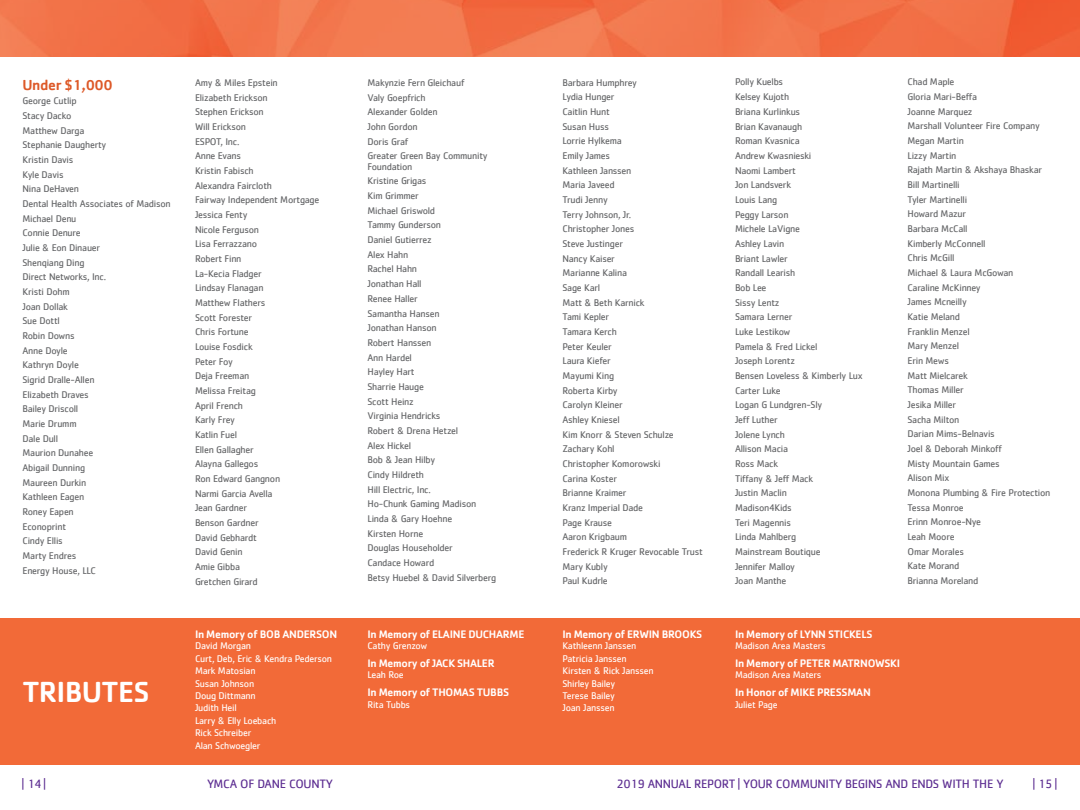
<style>
.page{position:relative;width:1080px;height:810px;background:#fff}
.page>*{position:absolute;margin:0;border:0;box-sizing:border-box;transform-origin:0 0}
.t1{font:500 30px "Cachet";letter-spacing:-.025em;color:#fff}
.t2{font:500 15px "Cachet";letter-spacing:-.025em;color:#dd5928}
.t3{font:12.5px "Cachet";letter-spacing:-.025em;color:#5c2d91}
.t4{font:500 11.25px "Cachet";letter-spacing:-.025em;color:#fff}
.t5{font:10px/14.6px "Cachet";letter-spacing:-.025em;color:#636466}
.t6{font:10px/12.4px "Cachet";letter-spacing:-.025em;color:#fff}
</style>
<div class="page">
<svg style="left:0;top:0;width:1080px;height:56px;background:#f27248"></svg>
<div style="left:0;top:619px;width:1080px;height:146px;background:#f26a38"></div>
<h2 class="t2" style="left:22px;top:75px;width:92px">Under $1,000</h2>
<p class="t5" style="left:22px;top:93px;width:150px">George Cutlip<br>Stacy Dacko<br>Matthew Darga<br>Stephanie Daugherty<br>Kristin Davis<br>Kyle Davis<br>Nina DeHaven<br>Dental Health Associates of Madison<br>Michael Denu<br>Connie Denure<br>Julie &amp; Eon Dinauer<br>Shenqiang Ding<br>Direct Networks, Inc.<br>Kristi Dohm<br>Joan Dollak<br>Sue Dottl<br>Robin Downs<br>Anne Doyle<br>Kathryn Doyle<br>Sigrid Dralle-Allen<br>Elizabeth Draves<br>Bailey Driscoll<br>Marie Drumm<br>Dale Dull<br>Maurion Dunahee<br>Abigail Dunning<br>Maureen Durkin<br>Kathleen Eagen<br>Roney Eapen<br>Econoprint<br>Cindy Ellis<br>Marty Endres<br>Energy House, LLC</p>
<h1 class="t1" style="left:22px;top:674px;width:129px">TRIBUTES</h1>
<p class="t5" style="left:195px;top:75px;width:126px">Amy &amp; Miles Epstein<br>Elizabeth Erickson<br>Stephen Erickson<br>Will Erickson<br>ESPOT, Inc.<br>Anne Evans<br>Kristin Fabisch<br>Alexandra Faircloth<br>Fairway Independent Mortgage<br>Jessica Fenty<br>Nicole Ferguson<br>Lisa Ferrazzano<br>Robert Finn<br>La-Kecia Fladger<br>Lindsay Flanagan<br>Matthew Flathers<br>Scott Forester<br>Chris Fortune<br>Louise Fosdick<br>Peter Foy<br>Deja Freeman<br>Melissa Freitag<br>April French<br>Karly Frey<br>Katlin Fuel<br>Ellen Gallagher<br>Alayna Gallegos<br>Ron Edward Gangnon<br>Narmi Garcia Avella<br>Jean Gardner<br>Benson Gardner<br>David Gebhardt<br>David Genin<br>Amie Gibba<br>Gretchen Girard</p>
<p class="t5" style="left:368px;top:75px;width:122px">Makynzie Fern Gleichauf<br>Valy Goepfrich<br>Alexander Golden<br>John Gordon<br>Doris Graf<br>Greater Green Bay Community</p>
<p class="t5" style="left:368px;top:159px;width:130px">Foundation<br>Kristine Grigas<br>Kim Grimmer<br>Michael Griswold<br>Tammy Gunderson<br>Daniel Gutierrez<br>Alex Hahn<br>Rachel Hahn<br>Jonathan Hall<br>Renee Haller<br>Samantha Hansen<br>Jonathan Hanson<br>Robert Hanssen<br>Ann Hardel<br>Hayley Hart<br>Sharrie Hauge<br>Scott Heinz<br>Virginia Hendricks<br>Robert &amp; Drena Hetzel<br>Alex Hickel<br>Bob &amp; Jean Hilby<br>Cindy Hildreth<br>Hill Electric, Inc.<br>Ho-Chunk Gaming Madison<br>Linda &amp; Gary Hoehne<br>Kirsten Horne<br>Douglas Householder<br>Candace Howard<br>Betsy Huebel &amp; David Silverberg</p>
<p class="t4" style="left:195px;top:627px;width:144px">In Memory of BOB ANDERSON</p>
<p class="t6" style="left:195px;top:640px;width:139px">David Morgan<br>Curt, Deb, Eric &amp; Kendra Pederson<br>Mark Matosian<br>Susan Johnson<br>Doug Dittmann<br>Judith Heil<br>Larry &amp; Elly Loebach<br>Rick Schreiber<br>Alan Schwoegler</p>
<p class="t4" style="left:368px;top:627px;width:158px">In Memory of ELAINE DUCHARME</p>
<p class="t6" style="left:368px;top:640px;width:61px">Cathy Grenzow</p>
<p class="t4" style="left:368px;top:656px;width:129px">In Memory of JACK SHALER</p>
<p class="t6" style="left:368px;top:669px;width:38px">Leah Roe</p>
<p class="t4" style="left:368px;top:685px;width:143px">In Memory of THOMAS TUBBS</p>
<p class="t6" style="left:368px;top:698px;width:44px">Rita Tubbs</p>
<p class="t5" style="left:562px;top:75px;width:142px">Barbara Humphrey<br>Lydia Hunger<br>Caitlin Hunt<br>Susan Huss<br>Lorrie Hylkema<br>Emily James<br>Kathleen Janssen<br>Maria Javeed<br>Trudi Jenny<br>Terry Johnson, Jr.<br>Christopher Jones<br>Steve Justinger<br>Nancy Kaiser<br>Marianne Kalina<br>Sage Karl<br>Matt &amp; Beth Karnick<br>Tami Kepler<br>Tamara Kerch<br>Peter Keuler<br>Laura Kiefer<br>Mayumi King<br>Roberta Kirby<br>Carolyn Kleiner<br>Ashley Kniesel<br>Kim Knorr &amp; Steven Schulze<br>Zachary Kohl<br>Christopher Komorowski<br>Carina Koster<br>Brianne Kraimer<br>Kranz Imperial Dade<br>Page Krause<br>Aaron Krigbaum<br>Frederick R Kruger Revocable Trust<br>Mary Kubly<br>Paul Kudrle</p>
<p class="t5" style="left:735px;top:75px;width:129px">Polly Kuelbs<br>Kelsey Kujoth<br>Briana Kurlinkus<br>Brian Kavanaugh<br>Roman Kvasnica<br>Andrew Kwasnieski<br>Naomi Lambert<br>Jon Landsverk<br>Louis Lang<br>Peggy Larson<br>Michele LaVigne<br>Ashley Lavin<br>Briant Lawler<br>Randall Learish<br>Bob Lee<br>Sissy Lentz<br>Samara Lerner<br>Luke Lestikow<br>Pamela &amp; Fred Lickel<br>Joseph Lorentz<br>Bensen Loveless &amp; Kimberly Lux<br>Carter Luke<br>Logan G Lundgren-Sly<br>Jeff Luther<br>Jolene Lynch<br>Allison Macia<br>Ross Mack<br>Tiffany &amp; Jeff Mack<br>Justin Maclin<br>Madison4Kids<br>Teri Magennis<br>Linda Mahlberg<br>Mainstream Boutique<br>Jennifer Malloy<br>Joan Manthe</p>
<p class="t5" style="left:908px;top:74px;width:144px">Chad Maple<br>Gloria Mari-Beffa<br>Joanne Marquez<br>Marshall Volunteer Fire Company<br>Megan Martin<br>Lizzy Martin<br>Rajath Martin &amp; Akshaya Bhaskar<br>Bill Martinelli<br>Tyler Martinelli<br>Howard Mazur<br>Barbara McCall<br>Kimberly McConnell<br>Chris McGill<br>Michael &amp; Laura McGowan<br>Caraline McKinney<br>James Mcneilly<br>Katie Meland<br>Franklin Menzel<br>Mary Menzel<br>Erin Mews<br>Matt Mielcarek<br>Thomas Miller<br>Jesika Miller<br>Sacha Milton<br>Darian Mims-Belnavis<br>Joel &amp; Deborah Minkoff<br>Misty Mountain Games<br>Alison Mix<br>Monona Plumbing &amp; Fire Protection<br>Tessa Monroe<br>Erinn Monroe-Nye<br>Leah Moore<br>Omar Morales<br>Kate Morand<br>Brianna Moreland</p>
<p class="t4" style="left:562px;top:627px;width:141px">In Memory of ERWIN BROOKS</p>
<p class="t6" style="left:562px;top:640px;width:93px">Kathleenn Janssen<br>Patricia Janssen<br>Kirsten &amp; Rick Janssen<br>Shirley Bailey<br>Terese Bailey<br>Joan Janssen</p>
<p class="t4" style="left:735px;top:627px;width:139px">In Memory of LYNN STICKELS</p>
<p class="t6" style="left:735px;top:640px;width:92px">Madison Area Masters</p>
<p class="t4" style="left:735px;top:656px;width:167px">In Memory of PETER MATRNOWSKI</p>
<p class="t6" style="left:735px;top:669px;width:88px">Madison Area Maters</p>
<p class="t4" style="left:735px;top:685px;width:137px">In Honor of MIKE PRESSMAN</p>
<p class="t6" style="left:735px;top:698px;width:44px">Juliet Page</p>
<p class="t3" style="left:22px;top:776px;width:25px">| 14 |</p>
<p class="t3" style="left:207px;top:776px;width:127px">YMCA OF DANE COUNTY</p>
<p class="t3" style="left:616px;top:776px;width:389px">2019 ANNUAL REPORT | YOUR COMMUNITY BEGINS AND ENDS WITH THE Y</p>
<p class="t3" style="left:1033px;top:776px;width:26px">| 15 |</p>
</div>
